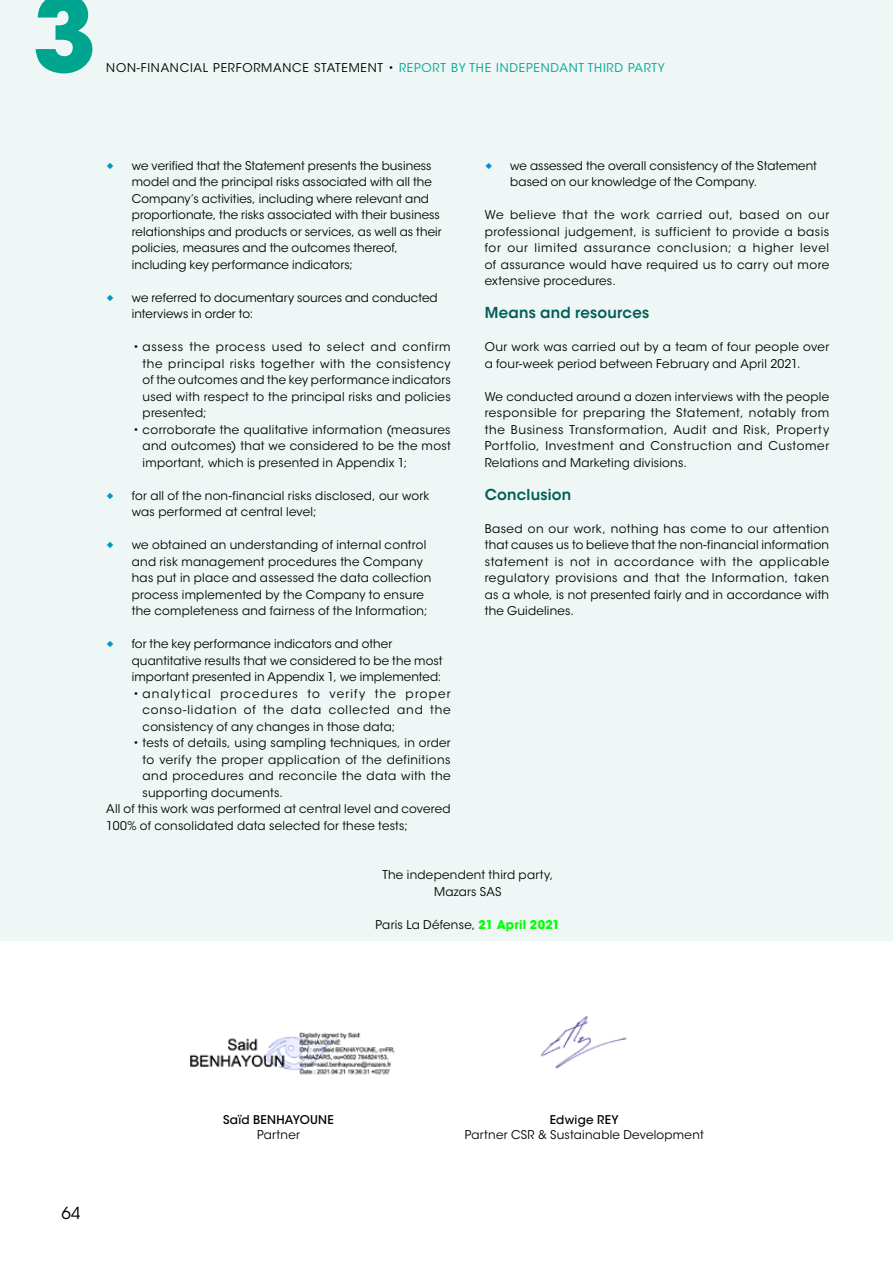
<style>
.page{position:relative;width:893px;height:1263px;background:#eef7f5}
.page>*{position:absolute;margin:0;border:0;box-sizing:border-box;transform-origin:0 0}
.t1{font:16.5px "ITC Avant Garde Std";color:#000}
.t2{font:600 15px "ITC Avant Garde Std";letter-spacing:.015em;color:#005e58}
.t3{font:12px/16.5px "ITC Avant Garde Std";letter-spacing:.02em;color:#000}
.t4{font:12px "ITC Avant Garde Std";letter-spacing:.04em;color:#000}
.t5{font:12px "ITC Avant Garde Std";letter-spacing:.065em;color:#000}
.t6{font:500 12px "ITC Avant Garde Std";letter-spacing:.025em;color:#000}
.s1{color:#00a590}
.s2{color:#0095c6}
.s3{font-weight:700;color:#0f0}
</style>
<div class="page">
<div style="left:0;top:942px;width:893px;height:321px;background:#fff"></div>
<img style="left:190px;top:1032px;width:205px;height:43px">
<img style="left:541px;top:1016px;width:86px;height:53px">
<svg style="left:36px;top:0;width:56px;height:73px"></svg>
<p class="t5" style="left:106px;top:61px;width:560px">NON-FINANCIAL PERFORMANCE STATEMENT • <span class="s1">REPORT BY THE INDEPENDANT THIRD PARTY</span></p>
<p class="t3" style="left:132px;top:157px;width:311px;text-indent:-26px"><span class="s2">▲</span> we verified that the Statement presents the business model and the principal risks associated with all the Company’s activities, including where relevant and proportionate, the risks associated with their business relationships and products or services, as well as their policies, measures and the outcomes thereof, including key performance indicators;</p>
<p class="t3" style="left:132px;top:289px;width:307px;text-indent:-26px"><span class="s2">▲</span> we referred to documentary sources and conducted interviews in order to:</p>
<p class="t3" style="left:143px;top:339px;width:310px;text-align:justify;text-indent:-9px">• assess the process used to select and confirm the principal risks together with the consistency of the outcomes and the key performance indicators used with respect to the principal risks and policies presented;</p>
<p class="t3" style="left:143px;top:421px;width:310px;text-align:justify;text-indent:-9px">• corroborate the qualitative information (measures and outcomes) that we considered to be the most important, which is presented in Appendix 1;</p>
<p class="t3" style="left:132px;top:487px;width:299px;text-indent:-26px"><span class="s2">▲</span> for all of the non-financial risks disclosed, our work was performed at central level;</p>
<p class="t3" style="left:132px;top:537px;width:301px;text-indent:-26px"><span class="s2">▲</span> we obtained an understanding of internal control and risk management procedures the Company has put in place and assessed the data collection process implemented by the Company to ensure the completeness and fairness of the Information;</p>
<p class="t3" style="left:132px;top:636px;width:312px;text-indent:-26px"><span class="s2">▲</span> for the key performance indicators and other quantitative results that we considered to be the most important presented in Appendix 1, we implemented:</p>
<p class="t3" style="left:143px;top:685px;width:310px;text-align:justify;text-indent:-9px">• analytical procedures to verify the proper conso-lidation of the data collected and the consistency of any changes in those data;</p>
<p class="t3" style="left:133px;top:735px;width:319px">• tests of details, using sampling techniques, in order</p>
<p class="t4" style="left:143px;top:752px;width:310px">to verify the proper application of the definitions</p>
<p class="t4" style="left:143px;top:768px;width:310px">and procedures and reconcile the data with the</p>
<p class="t3" style="left:143px;top:784px;width:142px">supporting documents.</p>
<p class="t3" style="left:106px;top:801px;width:346px">All of this work was performed at central level and covered</p>
<p class="t3" style="left:106px;top:817px;width:303px">100% of consolidated data selected for these tests;</p>
<p class="t3" style="left:510px;top:157px;width:308px;text-indent:-26px"><span class="s2">▲</span> we assessed the overall consistency of the Statement based on our knowledge of the Company.</p>
<p class="t3" style="left:485px;top:207px;width:346px;text-align:justify">We believe that the work carried out, based on our professional judgement, is sufficient to provide a basis for our limited assurance conclusion; a higher level of assurance would have required us to carry out more extensive procedures.</p>
<p class="t2" style="left:485px;top:303px;width:166px">Means and resources</p>
<p class="t3" style="left:485px;top:339px;width:346px">Our work was carried out by a team of four people over a four-week period between February and April 2021.</p>
<p class="t3" style="left:485px;top:388px;width:346px;text-align:justify">We conducted around a dozen interviews with the people responsible for preparing the Statement, notably from the Business Transformation, Audit and Risk, Property Portfolio, Investment and Construction and Customer Relations and Marketing divisions.</p>
<p class="t2" style="left:485px;top:485px;width:88px">Conclusion</p>
<p class="t3" style="left:485px;top:520px;width:346px;text-align:justify">Based on our work, nothing has come to our attention that causes us to believe that the non-financial information statement is not in accordance with the applicable regulatory provisions and that the Information, taken as a whole, is not presented fairly and in accordance with the Guidelines.</p>
<p class="t3" style="left:382px;top:867px;width:172px;text-align:center">The independent third party,<br>Mazars SAS</p>
<p class="t3" style="left:376px;top:916px;width:186px">Paris La Défense, <span class="s3">21 April 2021</span></p>
<h1 class="t1" style="left:61px;top:1203px;width:21px">64</h1>
<p class="t6" style="left:223px;top:1112px;width:112px">Saïd BENHAYOUNE</p>
<p class="t3" style="left:257px;top:1126px;width:44px">Partner</p>
<p class="t6" style="left:550px;top:1112px;width:70px">Edwige REY</p>
<p class="t3" style="left:465px;top:1126px;width:241px">Partner CSR &amp; Sustainable Development</p>
</div>
